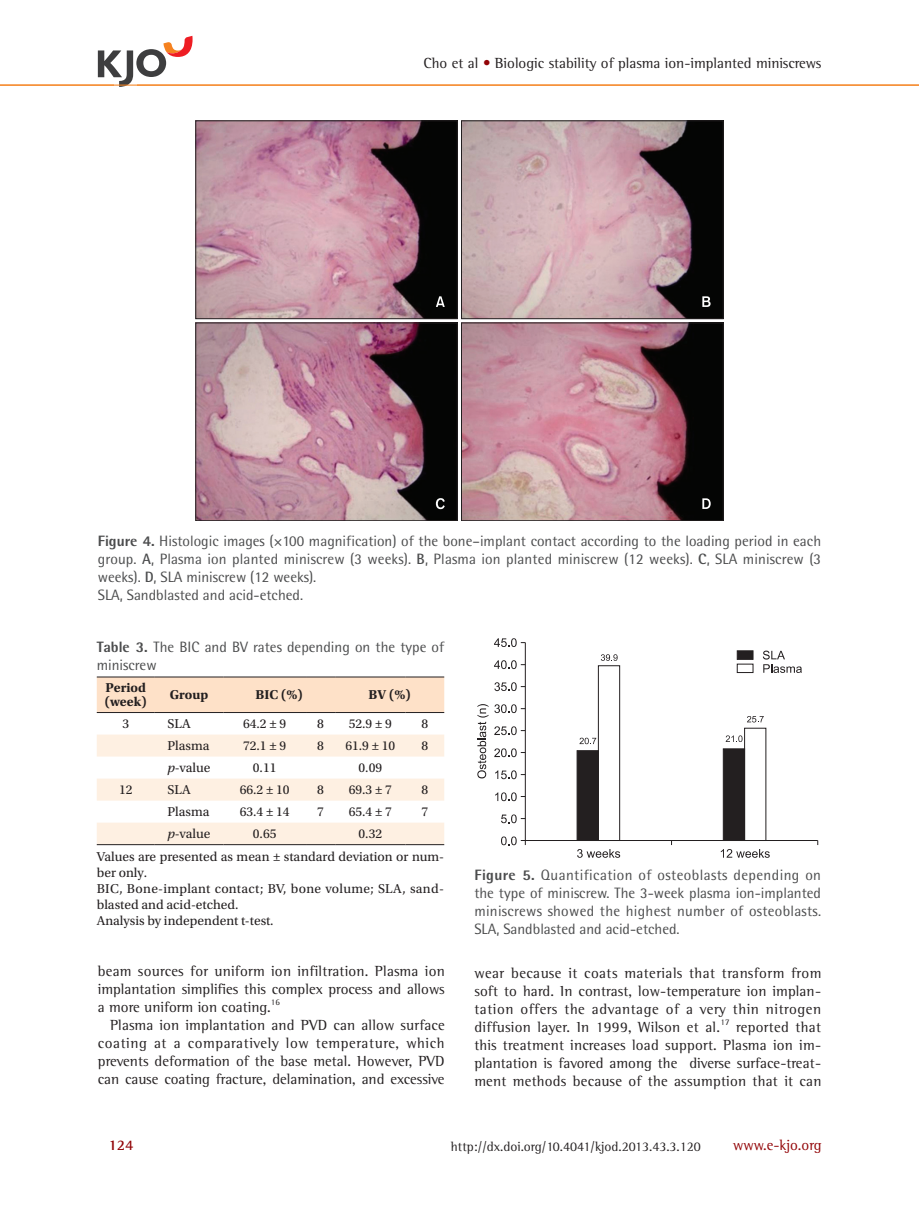
<style>
.page{position:relative;width:919px;height:1217px;background:#fff}
.page>*{position:absolute;margin:0;border:0;box-sizing:border-box;transform-origin:0 0}
.본문{font:15px/18px "Rotis Semi Serif Std";letter-spacing:.005em;color:#231f20;text-align:justify}
.그림설명{font:15px/18px "Rotis Semi Sans Std";color:#4b4c4d;text-align:justify}
.표제목{font:15px/18px "Rotis Semi Sans Std";color:#4b4c4d}
.t1{font:15px "Rotis Semi Serif Std";color:#920407}
.t2{font:700 15px "Rotis Semi Serif Std";color:#920407}
.표내용{font:13.5px/16.2px "Utopia Std";color:#231f20}
.표내용-2{font:13.5px/16.2px "Utopia Std";letter-spacing:.02em;color:#231f20}
.t3{font:13.5px "Rotis Semi Serif Std";color:#231f20}
.표첫줄{font:700 13.5px "Utopia Std";color:#231f20}
.본문-2{font:8.7px "Rotis Semi Serif Std";color:#231f20}
.s1{color:#920407}
.s2{font-weight:800}
.s3{font-weight:700}
.s4{font-style:italic}
</style>
<div class="page">
<svg style="left:98px;top:36px;width:94px;height:51px"></svg>
<hr style="left:0;top:85px;width:918px;height:1px;background:#f58220">
<div style="left:97px;top:676px;width:347px;height:37px;background:#fee1c8"></div>
<hr style="left:223px;top:712px;width:83px;height:1px;background:#231f20">
<hr style="left:335px;top:676px;width:70px;height:1px;background:#231f20">
<hr style="left:405px;top:676px;width:39px;height:1px;background:#231f20">
<hr style="left:335px;top:712px;width:70px;height:1px;background:#231f20">
<hr style="left:405px;top:712px;width:39px;height:1px;background:#231f20">
<svg style="left:97px;top:734px;width:347px;height:111px"></svg>
<hr style="left:335px;top:844px;width:70px;height:1px;background:#231f20">
<hr style="left:405px;top:844px;width:39px;height:1px;background:#231f20">
<svg style="left:477px;top:704px;width:11px;height:74px"></svg>
<svg style="left:520px;top:642px;width:298px;height:203px"></svg>
<svg style="left:577px;top:849px;width:43px;height:8px"></svg>
<svg style="left:736px;top:663px;width:17px;height:9px"></svg>
<div style="left:736px;top:650px;width:17px;height:9px;background:#231f20;border:1px solid #231f20"></div>
<svg style="left:762px;top:650px;width:39px;height:22px"></svg>
<svg style="left:501px;top:836px;width:15px;height:9px"></svg>
<svg style="left:494px;top:638px;width:31px;height:9px"></svg>
<div style="left:598px;top:665px;width:22px;height:175px;background:#fff;border:1px solid #231f20"></div>
<div style="left:576px;top:750px;width:22px;height:90px;background:#231f20;border:1px solid #231f20"></div>
<div style="left:744px;top:727px;width:22px;height:113px;background:#fff"></div>
<div style="left:722px;top:748px;width:23px;height:92px;background:#231f20;border:1px solid #231f20"></div>
<svg style="left:494px;top:660px;width:31px;height:9px"></svg>
<svg style="left:494px;top:682px;width:31px;height:9px"></svg>
<svg style="left:494px;top:704px;width:31px;height:9px"></svg>
<svg style="left:494px;top:726px;width:31px;height:9px"></svg>
<svg style="left:494px;top:748px;width:31px;height:9px"></svg>
<svg style="left:495px;top:770px;width:30px;height:9px"></svg>
<svg style="left:495px;top:792px;width:30px;height:9px"></svg>
<svg style="left:501px;top:814px;width:24px;height:9px"></svg>
<svg style="left:720px;top:849px;width:49px;height:8px"></svg>
<svg style="left:579px;top:737px;width:17px;height:7px"></svg>
<svg style="left:600px;top:654px;width:17px;height:6px"></svg>
<svg style="left:725px;top:735px;width:17px;height:6px"></svg>
<svg style="left:747px;top:715px;width:16px;height:7px"></svg>
<svg style="left:195px;top:120px;width:528px;height:401px;background:#a07c86"></svg>
<svg style="left:436px;top:296px;width:8px;height:11px"></svg>
<svg style="left:702px;top:296px;width:8px;height:11px"></svg>
<svg style="left:436px;top:498px;width:8px;height:11px"></svg>
<svg style="left:702px;top:498px;width:8px;height:11px"></svg>
<p class="본문" style="left:423px;top:54px;width:399px">Cho et al <span class="s1">•</span> Biologic stability of plasma ion-implanted miniscrews</p>
<p class="그림설명" style="left:98px;top:531px;width:724px"><span class="s2">Figure 4.</span> Histologic images (×100 magnification) of the bone–implant contact according to the loading period in each group. <span class="s3">A</span>, Plasma ion planted miniscrew (3 weeks). <span class="s3">B</span>, Plasma ion planted miniscrew (12 weeks). <span class="s3">C</span>, SLA miniscrew (3 weeks). <span class="s3">D</span>, SLA miniscrew (12 weeks).</p>
<p class="그림설명" style="left:98px;top:585px;width:207px">SLA, Sandblasted and acid-etched.</p>
<p class="표제목" style="left:97px;top:637px;width:349px"><span class="s2">Table 3.</span> The BIC and BV rates depending on the type of miniscrew</p>
<p class="표첫줄" style="left:105px;top:680px;width:42px">Period</p>
<p class="표첫줄" style="left:105px;top:693px;width:44px">(week)</p>
<p class="표첫줄" style="left:170px;top:686px;width:40px">Group</p>
<p class="표첫줄" style="left:255px;top:686px;width:49px">BIC (%)</p>
<p class="표첫줄" style="left:368px;top:686px;width:44px">BV (%)</p>
<p class="표내용" style="left:122px;top:715px;width:8px">3</p>
<p class="표내용" style="left:167px;top:715px;width:25px">SLA</p>
<p class="표내용" style="left:243px;top:715px;width:45px">64.2 ± 9</p>
<p class="표내용" style="left:317px;top:715px;width:8px">8</p>
<p class="표내용" style="left:349px;top:715px;width:45px">52.9 ± 9</p>
<p class="표내용" style="left:421px;top:715px;width:8px">8</p>
<p class="표내용" style="left:167px;top:737px;width:43px">Plasma</p>
<p class="표내용" style="left:243px;top:737px;width:45px">72.1 ± 9</p>
<p class="표내용" style="left:317px;top:737px;width:8px">8</p>
<p class="표내용" style="left:345px;top:737px;width:52px">61.9 ± 10</p>
<p class="표내용" style="left:421px;top:737px;width:8px">8</p>
<p class="표내용" style="left:167px;top:759px;width:44px"><span class="s4">p</span>-value</p>
<p class="표내용" style="left:253px;top:759px;width:25px">0.11</p>
<p class="표내용" style="left:358px;top:759px;width:25px">0.09</p>
<p class="표내용" style="left:119px;top:781px;width:15px">12</p>
<p class="표내용" style="left:167px;top:781px;width:25px">SLA</p>
<p class="표내용" style="left:240px;top:781px;width:52px">66.2 ± 10</p>
<p class="표내용" style="left:317px;top:781px;width:8px">8</p>
<p class="표내용" style="left:349px;top:781px;width:45px">69.3 ± 7</p>
<p class="표내용" style="left:421px;top:781px;width:8px">8</p>
<p class="표내용" style="left:167px;top:803px;width:43px">Plasma</p>
<p class="표내용" style="left:240px;top:803px;width:52px">63.4 ± 14</p>
<p class="표내용" style="left:317px;top:803px;width:8px">7</p>
<p class="표내용" style="left:349px;top:803px;width:45px">65.4 ± 7</p>
<p class="표내용" style="left:421px;top:803px;width:8px">7</p>
<p class="표내용" style="left:167px;top:825px;width:44px"><span class="s4">p</span>-value</p>
<p class="표내용" style="left:253px;top:825px;width:25px">0.65</p>
<p class="표내용" style="left:358px;top:825px;width:25px">0.32</p>
<p class="표내용" style="left:97px;top:848px;width:347px">Values are presented as mean ± standard deviation or num&shy;ber only.</p>
<p class="표내용-2" style="left:97px;top:880px;width:347px">BIC, Bone-implant contact; BV, bone volume; SLA, sand&shy;blasted and acid-etched.</p>
<p class="표내용" style="left:97px;top:912px;width:178px">Analysis by independent t-test.</p>
<p class="본문" style="left:98px;top:962px;width:348px">beam sources for uniform ion infiltration. Plasma ion implantation simplifies this complex process and allows a more uniform ion coating.</p>
<p class="본문-2" style="left:271px;top:997px;width:11px">16</p>
<p class="본문" style="left:98px;top:1016px;width:348px;text-indent:12px">Plasma ion implantation and PVD can allow surface coating at a comparatively low temperature, which prevents deformation of the base metal. However, PVD can cause coating fracture, delamination, and excessive</p>
<p class="그림설명" style="left:474px;top:865px;width:348px"><span class="s2">Figure 5.</span> Quantification of osteoblasts depending on the type of miniscrew. The 3-week plasma ion-implanted miniscrews showed the highest number of osteoblasts.<br>SLA, Sandblasted and acid-etched.</p>
<p class="본문" style="left:474px;top:964px;width:348px;text-align:left">wear because it coats materials that transform from soft to hard. In contrast, low-temperature ion implan&shy;tation offers the advantage of a very thin nitrogen diffusion layer. In 1999, Wilson et al.</p>
<p class="본문-2" style="left:720px;top:1017px;width:11px">17</p>
<p class="본문" style="left:474px;top:1018px;width:348px;text-align:left;text-indent:261px">reported that this treatment increases load support. Plasma ion im&shy;plantation is favored among the diverse surface-treat&shy;ment methods because of the assumption that it can</p>
<p class="t2" style="left:108px;top:1135px;width:27px">124</p>
<p class="t3" style="left:451px;top:1138px;width:251px">http://dx.doi.org/10.4041/kjod.2013.43.3.120</p>
<p class="t1" style="left:733px;top:1135px;width:90px">www.e-kjo.org</p>
</div>
